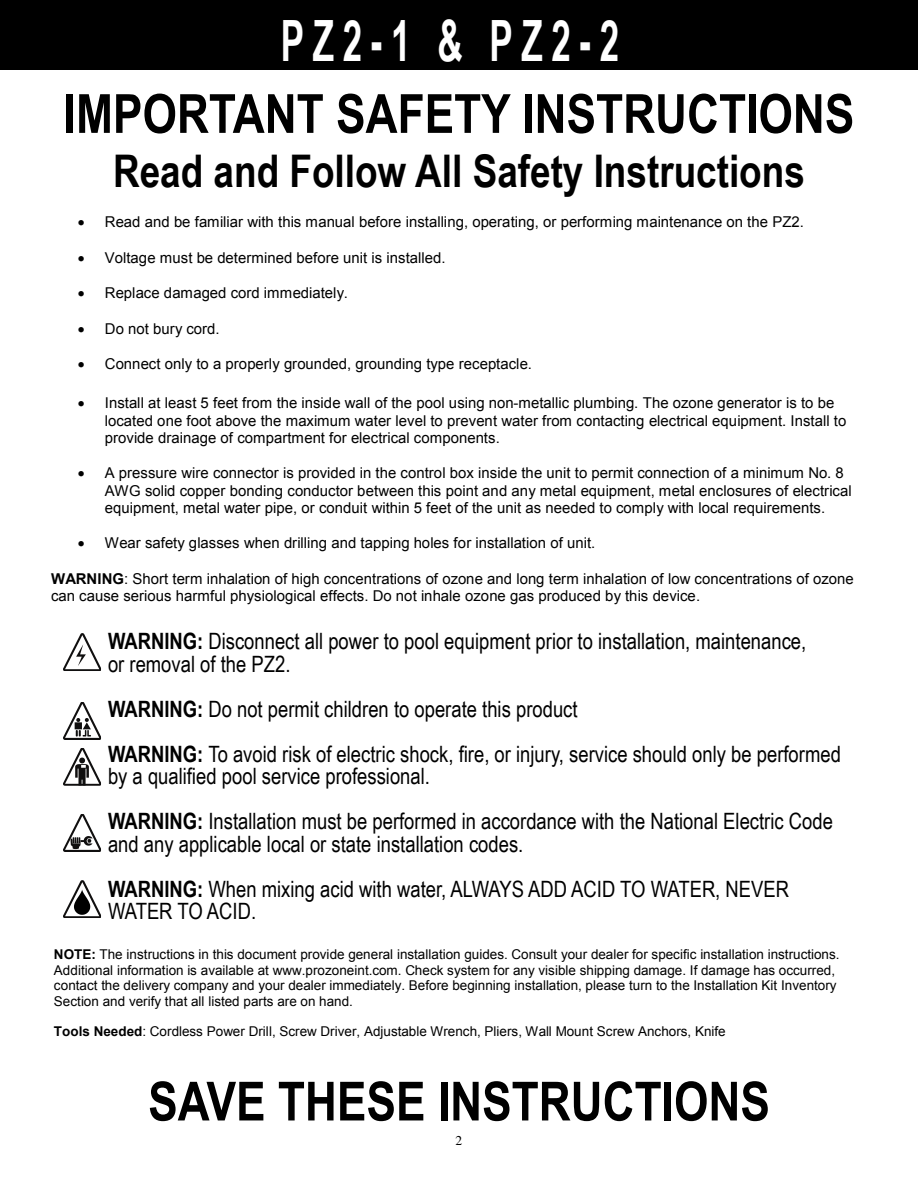
<style>
.page{position:relative;width:918px;height:1188px;background:#fff}
.page>*{position:absolute;margin:0;border:0;box-sizing:border-box;transform-origin:0 0}
.t1{font:700 57px "Arial Narrow";letter-spacing:.2em;color:#fff;scale:.75 1}
.t2{font:700 54px "Arial Narrow";color:#000}
.t3{font:700 45px "Arial Narrow";color:#000}
.t4{font:22.5px/45px "Arial Narrow";color:#000}
.t5{font:15px/17.2px "Arial";color:#000}
.t6{font:13.5px/15.6px "Arial";letter-spacing:.005em;color:#000}
.t7{font:13.5px "Times";color:#000}
.s1{font-weight:700}
</style>
<div class="page">
<div style="left:0;top:0;width:918px;height:70px;background:#000"></div>
<svg style="left:63px;top:633px;width:38px;height:38px"></svg>
<svg style="left:63px;top:702px;width:38px;height:38px"></svg>
<svg style="left:63px;top:748px;width:38px;height:38px"></svg>
<svg style="left:63px;top:880px;width:38px;height:38px"></svg>
<svg style="left:63px;top:814px;width:38px;height:38px"></svg>
<h1 class="t1" style="left:281px;top:-3px;width:453px">PZ2-1 &amp; PZ2-2</h1>
<h2 class="t2" style="left:64px;top:73px;width:792px">IMPORTANT SAFETY INSTRUCTIONS</h2>
<h3 class="t3" style="left:113px;top:138px;width:693px">Read and Follow All Safety Instructions</h3>
<p class="t5" style="left:78px;top:213px;width:727px">• Read and be familiar with this manual before installing, operating, or performing maintenance on the PZ2.</p>
<p class="t5" style="left:78px;top:249px;width:369px">• Voltage must be determined before unit is installed.</p>
<p class="t5" style="left:78px;top:284px;width:272px">• Replace damaged cord immediately.</p>
<p class="t5" style="left:78px;top:320px;width:143px">• Do not bury cord.</p>
<p class="t5" style="left:78px;top:355px;width:456px">• Connect only to a properly grounded, grounding type receptacle.</p>
<p class="t5" style="left:105px;top:395px;width:743px;text-indent:-27px">• Install at least 5 feet from the inside wall of the pool using non-metallic plumbing. The ozone generator is to be located one foot above the maximum water level to prevent water from contacting electrical equipment. Install to provide drainage of compartment for electrical components.</p>
<p class="t5" style="left:105px;top:464px;width:748px;text-indent:-27px">• A pressure wire connector is provided in the control box inside the unit to permit connection of a minimum No. 8<br>AWG solid copper bonding conductor between this point and any metal equipment, metal enclosures of electrical equipment, metal water pipe, or conduit within 5 feet of the unit as needed to comply with local requirements.</p>
<p class="t5" style="left:78px;top:534px;width:519px">• Wear safety glasses when drilling and tapping holes for installation of unit.</p>
<p class="t5" style="left:51px;top:570px;width:804px"><span class="s1">WARNING</span>: Short term inhalation of high concentrations of ozone and long term inhalation of low concentrations of ozone can cause serious harmful physiological effects. Do not inhale ozone gas produced by this device.</p>
<h3 class="t4" style="left:108px;top:629px;width:700px;line-height:22.5px"><span class="s1">WARNING:</span> Disconnect all power to pool equipment prior to installation, maintenance, or removal of the PZ2.</h3>
<h3 class="t4" style="left:108px;top:686px;width:734px"><span class="s1">WARNING:</span> Do not permit children to operate this product<br><span class="s1">WARNING:</span> To avoid risk of electric shock, fire, or injury, service should only be performed</h3>
<h3 class="t4" style="left:108px;top:753px;width:727px">by a qualified pool service professional.<br><span class="s1">WARNING:</span> Installation must be performed in accordance with the National Electric Code</h3>
<h3 class="t4" style="left:108px;top:821px;width:683px">and any applicable local or state installation codes.<br><span class="s1">WARNING:</span> When mixing acid with water, ALWAYS ADD ACID TO WATER, NEVER</h3>
<h3 class="t4" style="left:108px;top:888px;width:150px">WATER TO ACID.</h3>
<p class="t6" style="left:54px;top:946px;width:787px"><span class="s1">NOTE:</span> The instructions in this document provide general installation guides. Consult your dealer for specific installation instructions.<br>Additional information is available at www.prozoneint.com. Check system for any visible shipping damage. If damage has occurred, contact the delivery company and your dealer immediately. Before beginning installation, please turn to the Installation Kit Inventory Section and verify that all listed parts are on hand.</p>
<p class="t6" style="left:54px;top:1024px;width:673px"><span class="s1">Tools Needed</span>: Cordless Power Drill, Screw Driver, Adjustable Wrench, Pliers, Wall Mount Screw Anchors, Knife</p>
<h2 class="t2" style="left:148px;top:1061px;width:623px">SAVE THESE INSTRUCTIONS</h2>
<p class="t7" style="left:456px;top:1133px;width:8px">2</p>
</div>
